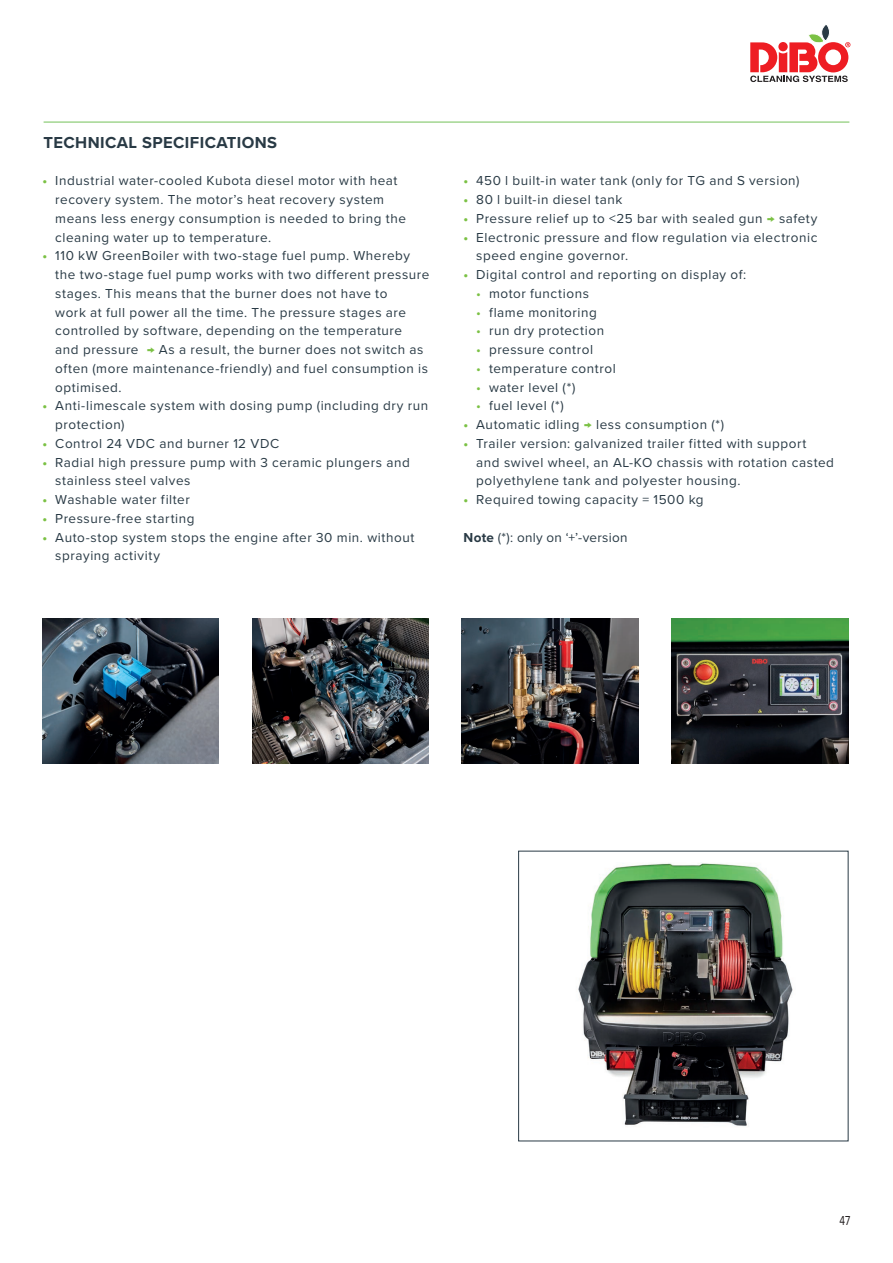
<style>
.page{position:relative;width:893px;height:1263px;background:#fff}
.page>*{position:absolute;margin:0;border:0;box-sizing:border-box;transform-origin:0 0}
.t1{font:700 16.5px "Proxima Nova";letter-spacing:.025em;color:#293a45}
.t2{font:13.5px/18.8px "Proxima Nova";letter-spacing:.04em;color:#293a45}
.t3{font:13.5px "Proxima Nova";letter-spacing:.02em;color:#293a45}
.t4{font:13.5px "Proxima Nova";color:#231f20;scale:.75 1}
.s1{font-weight:700;color:#7bc144}
.s2{color:#7bc144}
.s3{font-weight:700}
</style>
<div class="page">
<svg style="left:750px;top:25px;width:100px;height:57px"></svg>
<hr style="left:44px;top:122px;width:805px;height:1px;background:#74c158">
<img style="left:578px;top:863px;width:215px;height:264px">
<img style="left:43px;top:619px;width:176px;height:144px">
<img style="left:252px;top:619px;width:176px;height:144px">
<img style="left:461px;top:619px;width:178px;height:144px">
<img style="left:671px;top:618px;width:177px;height:145px">
<p class="t1" style="left:44px;top:130px;width:235px">TECHNICAL SPECIFICATIONS</p>
<p class="t2" style="left:55px;top:171px;width:352px;text-indent:-13px"><span class="s1">•</span> Industrial water-cooled Kubota diesel motor with heat recovery system. The motor’s heat recovery system means less energy consumption is needed to bring the cleaning water up to temperature.</p>
<p class="t2" style="left:55px;top:246px;width:376px;text-indent:-13px"><span class="s1">•</span> 110 kW GreenBoiler with two-stage fuel pump. Whereby the two-stage fuel pump works with two different pressure stages. This means that the burner does not have to<br>work at full power all the time. The pressure stages are controlled by software, depending on the temperature<br>and pressure <span class="s2">→</span> As a result, the burner does not switch as often (more maintenance-friendly) and fuel consumption is optimised.</p>
<p class="t2" style="left:55px;top:396px;width:374px;text-indent:-13px"><span class="s1">•</span> Anti-limescale system with dosing pump (including dry run protection)</p>
<p class="t2" style="left:43px;top:433px;width:238px"><span class="s1">•</span> Control 24 VDC and burner 12 VDC</p>
<p class="t2" style="left:55px;top:452px;width:356px;text-indent:-13px"><span class="s1">•</span> Radial high pressure pump with 3 ceramic plungers and stainless steel valves</p>
<p class="t2" style="left:43px;top:490px;width:149px"><span class="s1">•</span> Washable water filter</p>
<p class="t2" style="left:43px;top:508px;width:154px"><span class="s1">•</span> Pressure-free starting</p>
<p class="t2" style="left:55px;top:527px;width:361px;text-indent:-13px"><span class="s1">•</span> Auto-stop system stops the engine after 30 min. without spraying activity</p>
<p class="t2" style="left:463px;top:171px;width:337px"><span class="s1">•</span> 450 l built-in water tank (only for TG and S version)</p>
<p class="t2" style="left:463px;top:190px;width:160px"><span class="s1">•</span> 80 l built-in diesel tank</p>
<p class="t2" style="left:463px;top:208px;width:355px"><span class="s1">•</span> Pressure relief up to &lt;25 bar with sealed gun <span class="s2">→</span> safety</p>
<p class="t2" style="left:476px;top:227px;width:343px;text-indent:-13px"><span class="s1">•</span> Electronic pressure and flow regulation via electronic speed engine governor.</p>
<p class="t2" style="left:463px;top:265px;width:284px"><span class="s1">•</span> Digital control and reporting on display of:</p>
<p class="t2" style="left:476px;top:283px;width:114px"><span class="s2">•</span> motor functions</p>
<p class="t2" style="left:476px;top:302px;width:122px"><span class="s2">•</span> flame monitoring</p>
<p class="t2" style="left:476px;top:321px;width:129px"><span class="s2">•</span> run dry protection</p>
<p class="t2" style="left:476px;top:340px;width:118px"><span class="s2">•</span> pressure control</p>
<p class="t2" style="left:476px;top:358px;width:141px"><span class="s2">•</span> temperature control</p>
<p class="t2" style="left:476px;top:377px;width:101px"><span class="s2">•</span> water level (*)</p>
<p class="t2" style="left:476px;top:396px;width:89px"><span class="s2">•</span> fuel level (*)</p>
<p class="t2" style="left:463px;top:415px;width:262px"><span class="s1">•</span> Automatic idling <span class="s2">→</span> less consumption (*)</p>
<p class="t2" style="left:476px;top:433px;width:359px;text-indent:-13px"><span class="s1">•</span> Trailer version: galvanized trailer fitted with support<br>and swivel wheel, an AL-KO chassis with rotation casted polyethylene tank and polyester housing.</p>
<p class="t2" style="left:463px;top:490px;width:242px"><span class="s1">•</span> Required towing capacity = 1500 kg</p>
<p class="t3" style="left:463px;top:527px;width:166px"><span class="s3">Note</span> (*): only on ‘+’-version</p>
<p class="t4" style="left:839px;top:1210px;width:16px">47</p>
</div>
